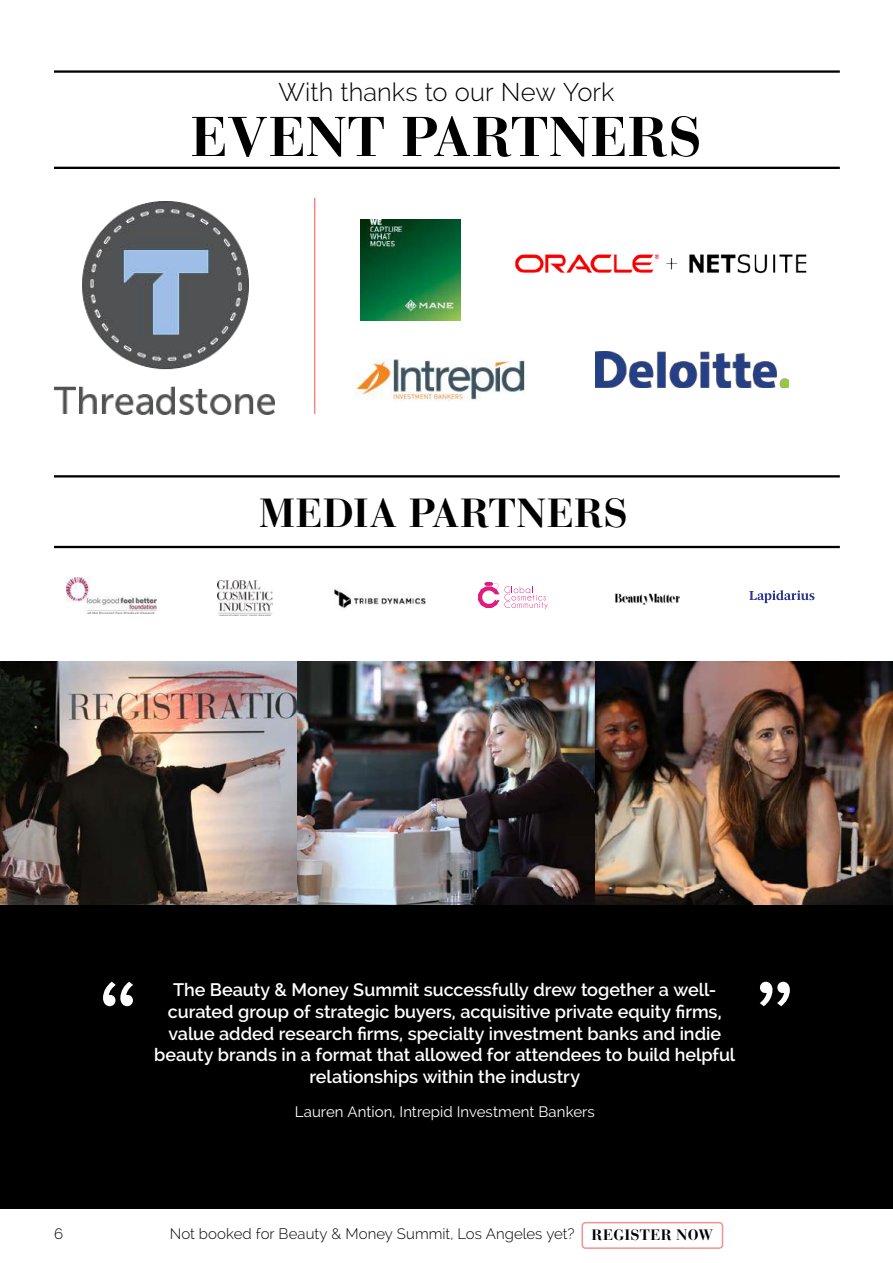
<style>
.page{position:relative;width:893px;height:1263px;background:#fff}
.page>*{position:absolute;margin:0;border:0;box-sizing:border-box;transform-origin:0 0}
.t1{font:700 55.5px "Bauer Bodoni";letter-spacing:.01em;color:#000}
.t2{font:700 40.35px "Bauer Bodoni";letter-spacing:.01em;color:#000}
.t3{font:300 25.5px "Raleway";letter-spacing:.005em;color:#000}
.t4{font:600 18px/21.6px "Raleway";letter-spacing:-.005em;color:#fff;text-align:center}
.t5{font:300 15px "Raleway";letter-spacing:.005em;color:#000}
.t6{font:15px "Raleway";letter-spacing:.005em;color:#fff}
.s1{font-family:"Bauer Bodoni";font-weight:700}
</style>
<div class="page">
<div style="left:0;top:0;width:893px;height:1208px;background:#000"></div>
<div style="left:0;top:0;width:893px;height:662px;background:#fff"></div>
<div style="left:581px;top:1222px;width:142px;height:27px;border:2px solid #f5928f;border-radius:4px"></div>
<img style="left:360px;top:220px;width:100px;height:100px">
<img style="left:514px;top:254px;width:293px;height:20px">
<img style="left:355px;top:358px;width:170px;height:44px">
<img style="left:67px;top:578px;width:90px;height:35px">
<img style="left:218px;top:581px;width:55px;height:34px">
<img style="left:334px;top:589px;width:92px;height:21px">
<svg style="left:478px;top:582px;width:70px;height:27px"></svg>
<img style="left:615px;top:593px;width:65px;height:12px">
<svg style="left:749px;top:590px;width:65px;height:13px"></svg>
<img style="left:595px;top:351px;width:194px;height:36px">
<img style="left:54px;top:201px;width:221px;height:214px">
<hr style="left:54px;top:167px;width:786px;height:2px;background:#000">
<hr style="left:54px;top:70px;width:786px;height:3px;background:#000">
<hr style="left:54px;top:475px;width:786px;height:2px;background:#000">
<hr style="left:54px;top:546px;width:786px;height:2px;background:#000">
<hr style="left:314px;top:198px;width:1px;height:216px;background:#f48785">
<img style="left:0;top:662px;width:893px;height:243px">
<svg style="left:103px;top:982px;width:30px;height:24px"></svg>
<svg style="left:760px;top:982px;width:30px;height:24px"></svg>
<p class="t3" style="left:278px;top:77px;width:338px">With thanks to our New York</p>
<p class="t1" style="left:191px;top:103px;width:513px">EVENT PARTNERS</p>
<p class="t2" style="left:259px;top:489px;width:371px">MEDIA PARTNERS</p>
<p class="t4" style="left:154px;top:979px;width:582px">The Beauty &amp; Money Summit successfully drew together a well&shy;curated group of strategic buyers, acquisitive private equity firms, value added research firms, specialty investment banks and indie beauty brands in a format that allowed for attendees to build helpful relationships within the industry</p>
<p class="t6" style="left:295px;top:1103px;width:302px">Lauren Antion, Intrepid Investment Bankers</p>
<p class="t5" style="left:54px;top:1225px;width:11px">6</p>
<p class="t5" style="left:170px;top:1225px;width:545px">Not booked for Beauty &amp; Money Summit, Los Angeles yet? <span class="s1">REGISTER NOW</span></p>
</div>
